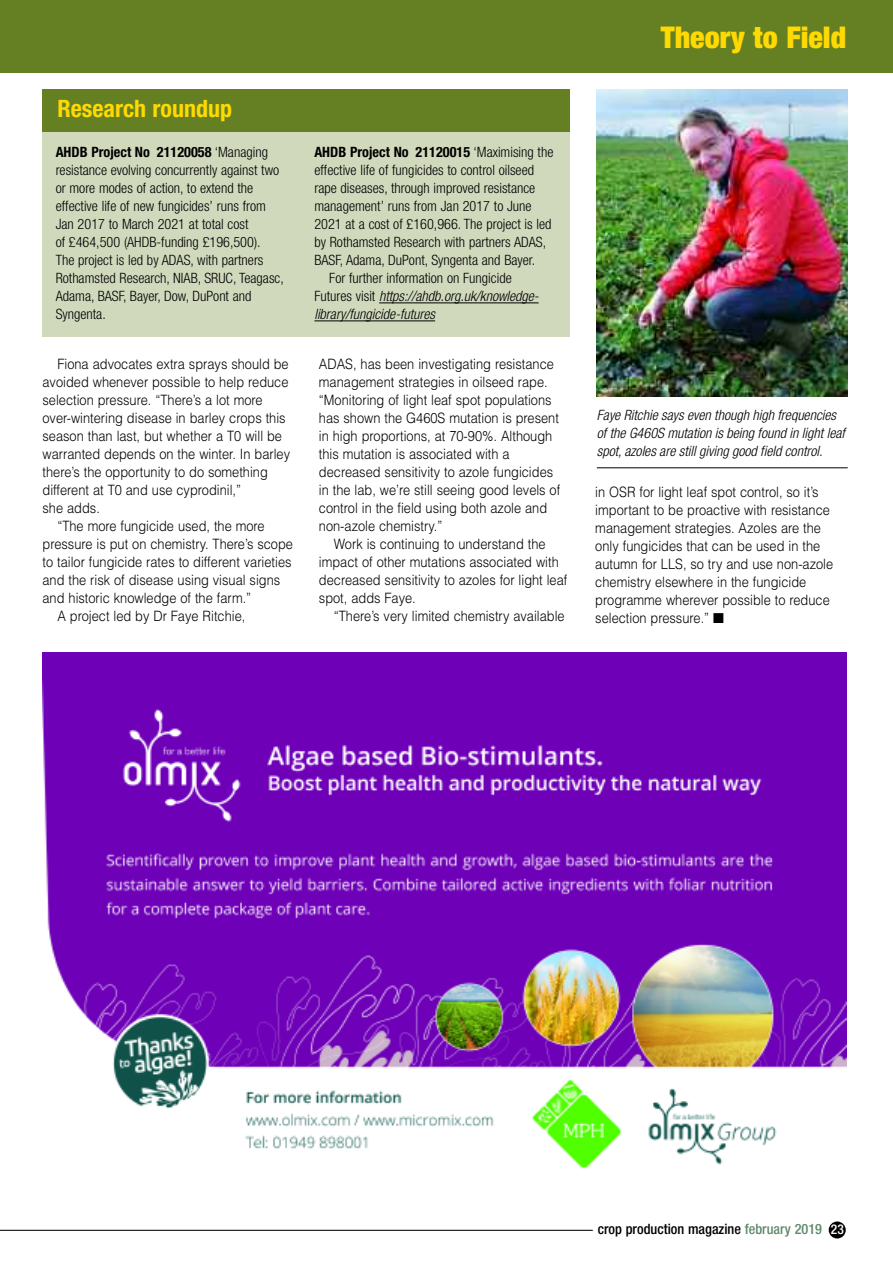
<style>
.page{position:relative;width:893px;height:1263px;background:#fff}
.page>*{position:absolute;margin:0;border:0;box-sizing:border-box;transform-origin:0 0}
.t1{font:900 condensed 30px "Helvetica Neue";color:#ffd902}
.t2{font:700 condensed 24px "Helvetica Neue";color:#ffd902}
.t3{font:300 14.25px/18px "Helvetica";color:#000;scale:.9 1}
.t4{font:300 condensed 14.25px/18px "Helvetica Neue";color:#000}
.t5{font:italic 300 condensed 14.25px/18px "Helvetica Neue";color:#000}
.t6{font:500 condensed 14.25px "Helvetica Neue";color:#000}
.t7{font:700 condensed 14.25px "Helvetica Neue";color:#000}
.s1{font-weight:700}
.s2{font-weight:300}
.s3{font-style:normal}
.s4{color:#60896c}
.s5{font-size:13.5px;color:#fff}
</style>
<div class="page">
<img style="left:597px;top:89px;width:251px;height:307px">
<hr style="left:597px;top:467px;width:251px;height:1px;background:#000">
<div style="left:43px;top:130px;width:527px;height:207px;background:#d1d9bd"></div>
<hr style="left:379px;top:302px;width:160px;height:1px;background:#000">
<svg style="left:314px;top:320px;width:26px;height:1px"></svg>
<hr style="left:340px;top:320px;width:32px;height:1px;background:#000">
<hr style="left:372px;top:320px;width:63px;height:1px;background:#000">
<div style="left:43px;top:89px;width:527px;height:43px;background:#648022"></div>
<div style="left:0;top:0;width:893px;height:72px;background:#648022"></div>
<div style="left:829px;top:1221px;width:17px;height:17px;background:#000;border-radius:50%"></div>
<hr style="left:0;top:1230px;width:593px;height:1px;background:#000">
<img style="left:43px;top:652px;width:803px;height:517px">
<h2 class="t2" style="left:57px;top:100px;width:176px">Research roundup</h2>
<p class="t4" style="left:56px;top:144px;width:230px"><span class="s1">AHDB Project No 21120058</span> ‘Managing resistance evolving concurrently against two or more modes of action, to extend the effective life of new fungicides’ runs from Jan 2017 to March 2021 at total cost<br>of £464,500 (AHDB-funding £196,500).<br>The project is led by ADAS, with partners Rothamsted Research, NIAB, SRUC, Teagasc, Adama, BASF, Bayer, Dow, DuPont and Syngenta.</p>
<p class="t7" style="left:314px;top:147px;width:241px">AHDB Project No 21120015 <span class="s2">‘Maximising the</span></p>
<p class="t4" style="left:314px;top:163px;width:221px">effective life of fungicides to control oilseed</p>
<p class="t4" style="left:314px;top:181px;width:222px">rape diseases, through improved resistance</p>
<p class="t4" style="left:314px;top:199px;width:219px">management’ runs from Jan 2017 to June</p>
<p class="t4" style="left:314px;top:217px;width:239px">2021 at a cost of £160,966. The project is led</p>
<p class="t4" style="left:314px;top:235px;width:233px">by Rothamsted Research with partners ADAS,</p>
<p class="t4" style="left:314px;top:253px;width:222px">BASF, Adama, DuPont, Syngenta and Bayer.</p>
<p class="t4" style="left:329px;top:271px;width:184px">For further information on Fungicide</p>
<p class="t5" style="left:314px;top:289px;width:226px"><span class="s3">Futures visit</span> https://ahdb.org.uk/knowledge-</p>
<p class="t5" style="left:314px;top:307px;width:122px">library/fungicide-futures</p>
<p class="t3" style="left:57px;top:355px;width:259px">Fiona advocates extra sprays should be</p>
<p class="t3" style="left:43px;top:373px;width:275px">avoided whenever possible to help reduce</p>
<p class="t3" style="left:43px;top:391px;width:246px">selection pressure. “There’s a lot more</p>
<p class="t3" style="left:43px;top:409px;width:272px">over-wintering disease in barley crops this</p>
<p class="t3" style="left:43px;top:427px;width:268px">season than last, but whether a T0 will be</p>
<p class="t3" style="left:43px;top:445px;width:277px">warranted depends on the winter. In barley</p>
<p class="t3" style="left:43px;top:463px;width:252px">there’s the opportunity to do something</p>
<p class="t3" style="left:43px;top:481px;width:222px">different at T0 and use cyprodinil,”</p>
<p class="t3" style="left:43px;top:499px;width:65px">she adds.</p>
<p class="t3" style="left:57px;top:517px;width:232px">“The more fungicide used, the more</p>
<p class="t3" style="left:43px;top:535px;width:280px">pressure is put on chemistry. There’s scope</p>
<p class="t3" style="left:43px;top:553px;width:278px">to tailor fungicide rates to different varieties</p>
<p class="t3" style="left:43px;top:571px;width:266px">and the risk of disease using visual signs</p>
<p class="t3" style="left:43px;top:589px;width:233px">and historic knowledge of the farm.”</p>
<p class="t3" style="left:57px;top:607px;width:210px">A project led by Dr Faye Ritchie,</p>
<p class="t3" style="left:319px;top:355px;width:270px">ADAS, has been investigating resistance management strategies in oilseed rape. “Monitoring of light leaf spot populations has shown the G460S mutation is present in high proportions, at 70-90%. Although this mutation is associated with a decreased sensitivity to azole fungicides in the lab, we’re still seeing good levels of control in the field using both azole and non-azole chemistry.”</p>
<p class="t3" style="left:319px;top:535px;width:278px;text-indent:15px">Work is continuing to understand the impact of other mutations associated with decreased sensitivity to azoles for light leaf spot, adds Faye.</p>
<p class="t3" style="left:334px;top:607px;width:258px">“There’s very limited chemistry available</p>
<h1 class="t1" style="left:661px;top:27px;width:187px">Theory to Field</h1>
<p class="t5" style="left:597px;top:407px;width:250px">Faye Ritchie says even though high frequencies of the G460S mutation is being found in light leaf spot, azoles are still giving good field control.</p>
<p class="t3" style="left:595px;top:483px;width:266px">in OSR for light leaf spot control, so it’s important to be proactive with resistance management strategies. Azoles are the only fungicides that can be used in the autumn for LLS, so try and use non-azole chemistry elsewhere in the fungicide programme wherever possible to reduce selection pressure.” ■</p>
<p class="t6" style="left:598px;top:1224px;width:248px">crop production magazine <span class="s4">february 2019</span> <span class="s5">23</span></p>
</div>
